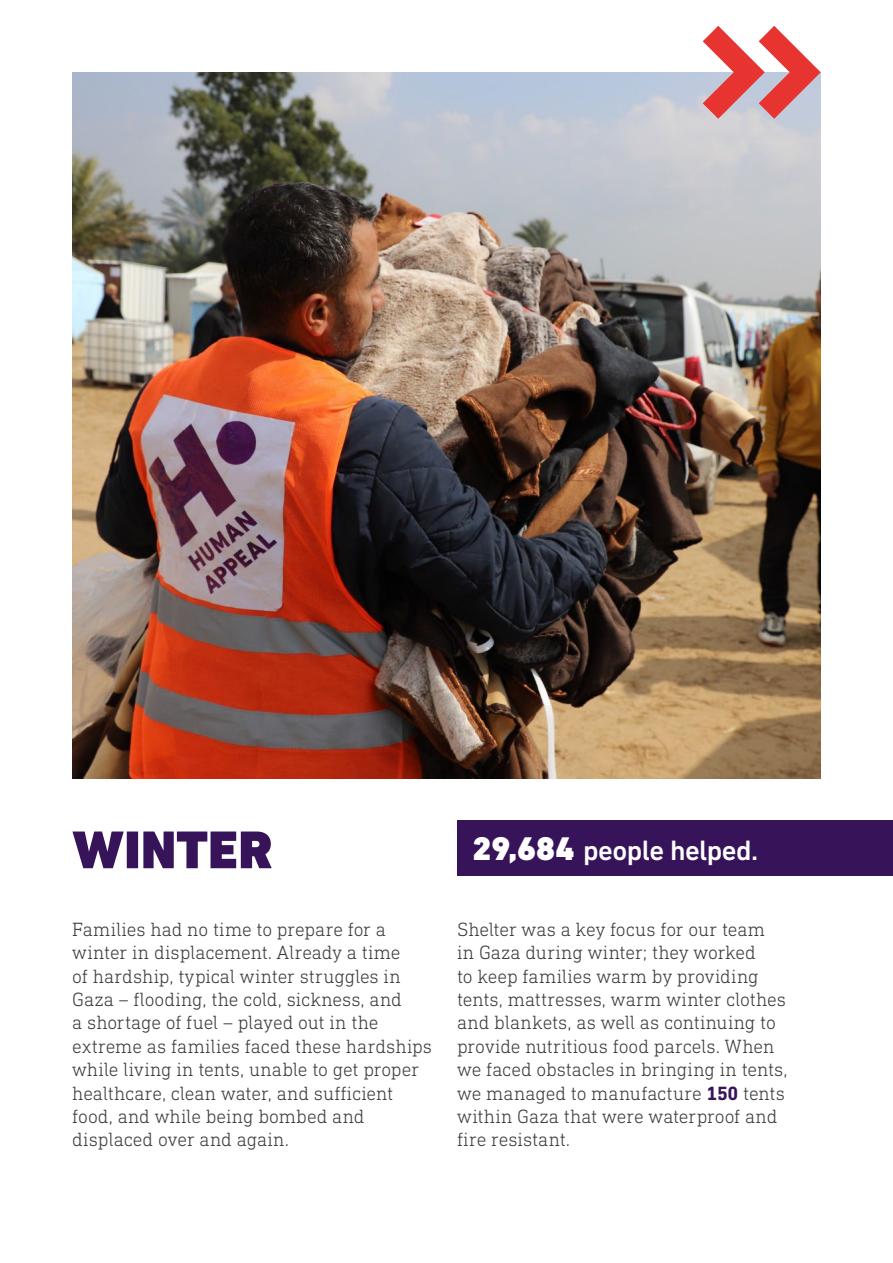
<style>
.page{position:relative;width:893px;height:1263px;background:#fff}
.page>*{position:absolute;margin:0;border:0;box-sizing:border-box;transform-origin:0 0}
.t1{font:900 54px "DIN Next LT Pro";letter-spacing:.01em;color:#37145a}
.Number_Copy_Heading{font:500 28.5px "DIN Next LT Pro";letter-spacing:-.02em;color:#fff}
.t2{font:300 19.5px/23.4px "DIN Next Slab Pro";letter-spacing:-.005em;color:#3c3c3b}
.s1{font-weight:900;font-size:33.3px}
.s2{font-weight:700;color:#37145a}
</style>
<div class="page">
<div style="left:457px;top:820px;width:436px;height:55px;background:#37145a"></div>
<img style="left:72px;top:72px;width:749px;height:707px">
<svg style="left:703px;top:26px;width:118px;height:93px"></svg>
<p class="t1" style="left:72px;top:817px;width:202px">WINTER</p>
<p class="Number_Copy_Heading" style="left:472px;top:834px;width:287px"><span class="s1">29,684</span> people helped.</p>
<p class="t2" style="left:72px;top:917px;width:361px">Families had no time to prepare for a winter in displacement. Already a time<br>of hardship, typical winter struggles in Gaza – flooding, the cold, sickness, and<br>a shortage of fuel – played out in the extreme as families faced these hardships while living in tents, unable to get proper healthcare, clean water, and sufficient food, and while being bombed and displaced over and again.</p>
<p class="t2" style="left:457px;top:917px;width:332px">Shelter was a key focus for our team<br>in Gaza during winter; they worked<br>to keep families warm by providing tents, mattresses, warm winter clothes and blankets, as well as continuing to provide nutritious food parcels. When we faced obstacles in bringing in tents, we managed to manufacture <span class="s2">150</span> tents within Gaza that were waterproof and fire resistant.</p>
</div>
